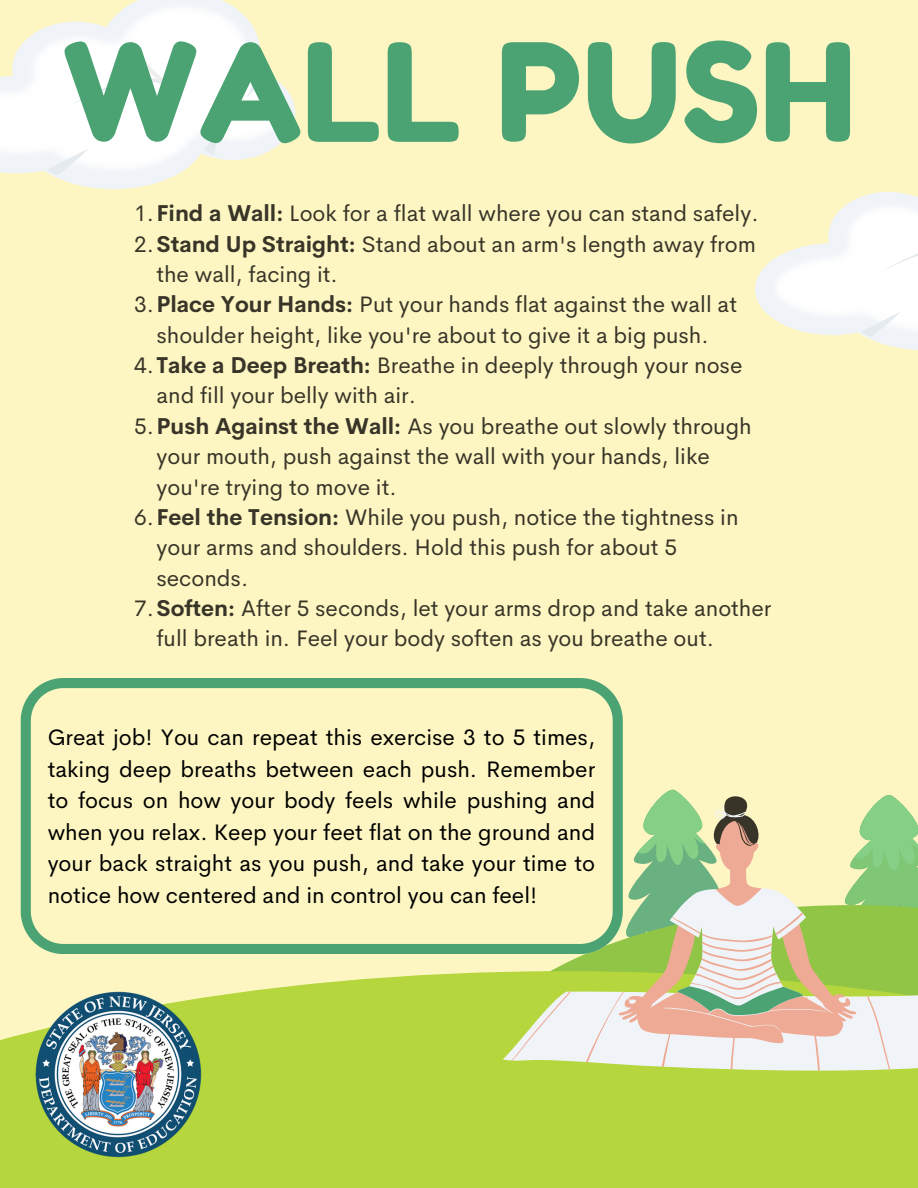
<style>
.page{position:relative;width:918px;height:1188px;background:#fdf6c2}
.page>*{position:absolute;margin:0;border:0;box-sizing:border-box;transform-origin:0 0}
.t1{font:136.05px "Fredoka One";color:#4ba373}
.t2{font:22.5px/30.3px "Cerebri Sans";color:#383428}
.t3{font:22.5px/31.5px "Cerebri Sans";color:#000;text-align:justify}
.s1{font-weight:700}
</style>
<div class="page">
<div style="left:0;top:972px;width:918px;height:216px;background:#b5d63c"></div>
<svg style="left:503px;top:954px;width:415px;height:120px;fill:#b5d63c"></svg>
<svg style="left:512px;top:992px;width:59px;height:69px"></svg>
<svg style="left:586px;top:789px;width:332px;height:282px"></svg>
<svg style="left:60px;top:97px;width:235px;height:92px"></svg>
<img style="left:0;top:0;width:291px;height:179px">
<svg style="left:47px;top:148px;width:42px;height:28px"></svg>
<svg style="left:204px;top:127px;width:20px;height:29px"></svg>
<svg style="left:245px;top:70px;width:21px;height:28px"></svg>
<div style="left:70px;top:48px;width:115px;height:58px;background:#fff"></div>
<svg style="left:755px;top:192px;width:163px;height:158px"></svg>
<svg style="left:21px;top:678px;width:602px;height:276px"></svg>
<img style="left:34px;top:989px;width:169px;height:170px">
<h1 class="t1" style="left:63px;top:9px;width:794px">WALL PUSH</h1>
<p class="t2" style="left:134px;top:198px;width:626px">1.<span class="s1">Find a Wall:</span> Look for a flat wall where you can stand safely.</p>
<p class="t2" style="left:156px;top:229px;width:601px;text-indent:-22px">2.<span class="s1">Stand Up Straight:</span> Stand about an arm's length away from the wall, facing it.</p>
<p class="t2" style="left:134px;top:289px;width:604px;text-align:center">3.<span class="s1">Place Your Hands:</span> Put your hands flat against the wall at shoulder height, like you're about to give it a big push.</p>
<p class="t2" style="left:156px;top:350px;width:588px;text-indent:-22px">4.<span class="s1">Take a Deep Breath:</span> Breathe in deeply through your nose and fill your belly with air.</p>
<p class="t2" style="left:156px;top:411px;width:597px;text-indent:-22px">5.<span class="s1">Push Against the Wall:</span> As you breathe out slowly through your mouth, push against the wall with your hands, like you're trying to move it.</p>
<p class="t2" style="left:156px;top:502px;width:584px;text-indent:-22px">6.<span class="s1">Feel the Tension:</span> While you push, notice the tightness in your arms and shoulders. Hold this push for about 5 seconds.</p>
<p class="t2" style="left:156px;top:593px;width:616px;text-indent:-22px">7.<span class="s1">Soften:</span> After 5 seconds, let your arms drop and take another full breath in. Feel your body soften as you breathe out.</p>
<p class="t3" style="left:48px;top:722px;width:549px">Great job! You can repeat this exercise 3 to 5 times, taking deep breaths between each push. Remember to focus on how your body feels while pushing and when you relax. Keep your feet flat on the ground and your back straight as you push, and take your time to notice how centered and in control you can feel!</p>
</div>
